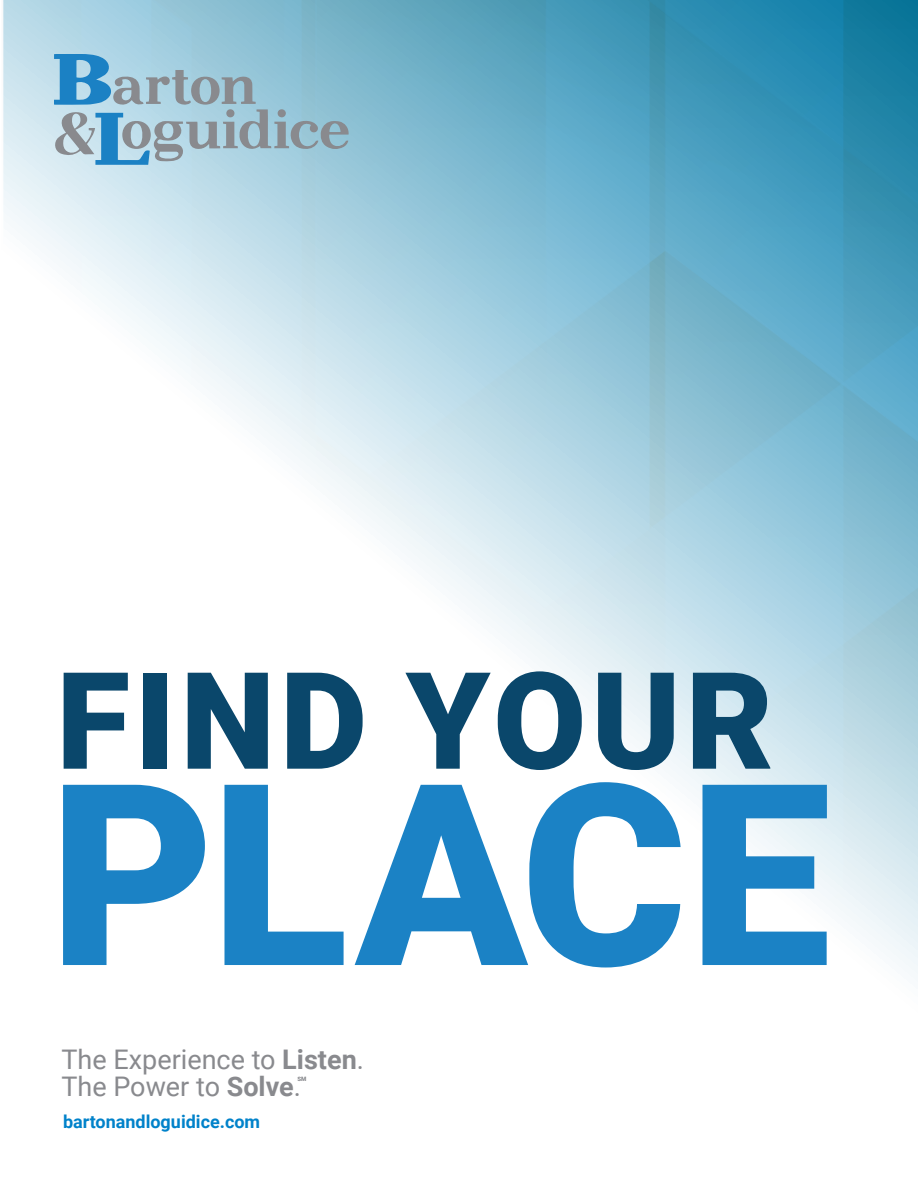
<style>
.page{position:relative;width:918px;height:1188px;background:#fff}
.page>*{position:absolute;margin:0;border:0;box-sizing:border-box;transform-origin:0 0}
.t1{font:900 253.5px "Roboto";letter-spacing:-.005em;color:#1b82c5}
.t2{font:900 135px "Roboto";letter-spacing:.035em;color:#0a476b}
.t3{font:27px/27px "Roboto";color:#898a8e}
.t4{font:700 18px "Roboto";color:#0082ca}
.t5{font:900 6px "Roboto";color:#898a8e}
.s1{font-weight:700}
</style>
<div class="page">
<img style="left:3px;top:0;width:915px;height:974px">
<svg style="left:53px;top:54px;width:296px;height:111px;background:#93bbcd"></svg>
<h2 class="t2" style="left:56px;top:626px;width:719px">FIND YOUR</h2>
<h1 class="t1" style="left:49px;top:697px;width:783px">PLACE</h1>
<p class="t3" style="left:62px;top:1045px;width:304px">The Experience to <span class="s1">Listen</span>.<br>The Power to <span class="s1">Solve</span>.</p>
<p class="t5" style="left:297px;top:1075px;width:11px">SM</p>
<p class="t4" style="left:63px;top:1109px;width:199px">bartonandloguidice.com</p>
</div>
